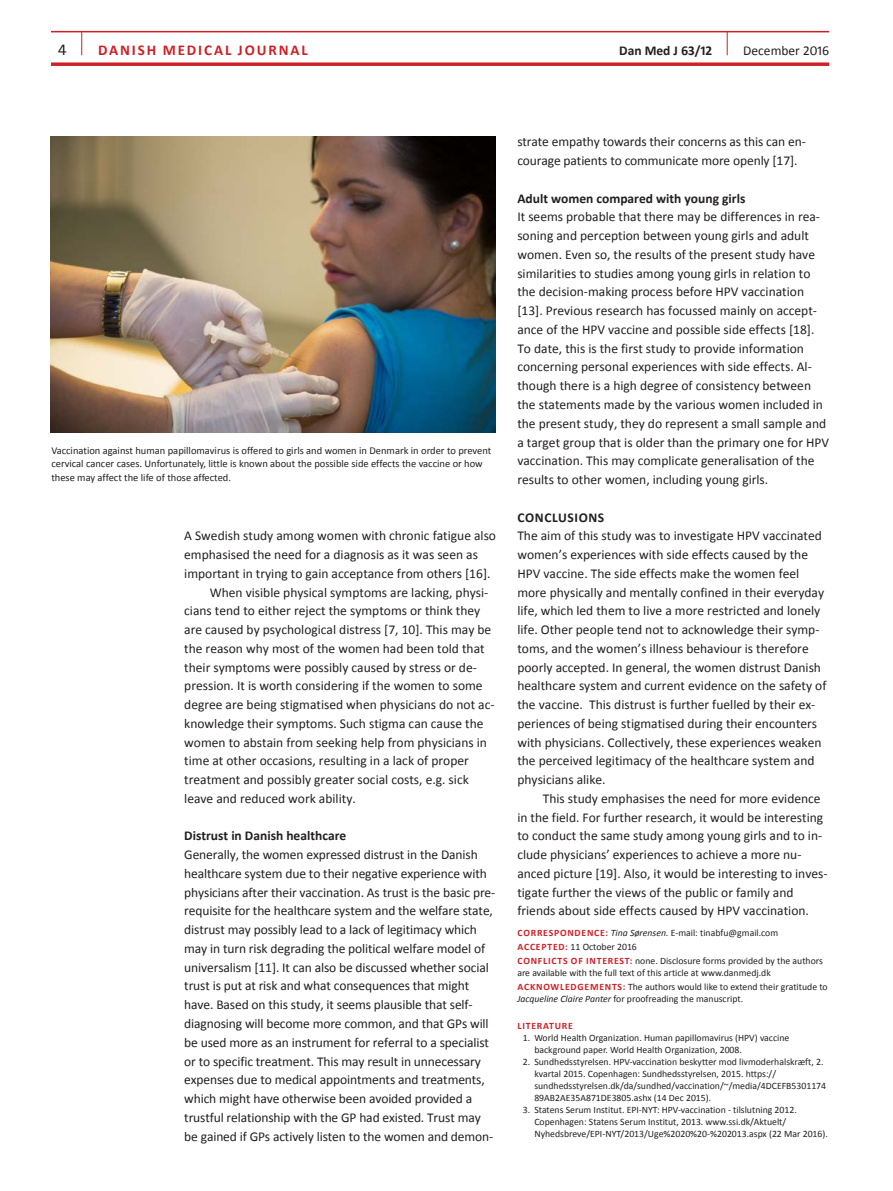
<style>
.page{position:relative;width:893px;height:1191px;background:#fff}
.page>*{position:absolute;margin:0;border:0;box-sizing:border-box;transform-origin:0 0}
.t1{font:16.5px "Calibri";color:#231f20}
.t2{font:700 15px "Calibri";letter-spacing:.125em;color:#cf2026}
.t3{font:13.5px/18.8px "Calibri";color:#231f20}
.t4{font:700 13.5px "Calibri";color:#231f20}
.t5{font:10.5px/13.5px "Calibri";color:#231f20}
.t6{font:9.75px/12px "Calibri";color:#231f20}
.t7{font:700 9.75px "Calibri";letter-spacing:.08em;color:#cf2026}
.s1{font-weight:700;color:#cf2026}
.s2{font-style:italic}
</style>
<div class="page">
<hr style="left:51px;top:31px;width:778px;height:1px;background:#cf2026">
<svg style="left:51px;top:62px;width:778px;height:4px;background:#d53d43"></svg>
<svg style="left:81px;top:32px;width:1px;height:23px"></svg>
<svg style="left:727px;top:32px;width:1px;height:23px"></svg>
<img style="left:51px;top:136px;width:444px;height:297px">
<p class="t1" style="left:58px;top:40px;width:10px">4</p>
<p class="t2" style="left:98px;top:41px;width:191px">danish mEdical JOURNAL</p>
<p class="t4" style="left:619px;top:42px;width:95px">Dan Med J 63/12</p>
<p class="t3" style="left:743px;top:41px;width:87px">December 2016</p>
<p class="t5" style="left:51px;top:443px;width:441px">Vaccination against human papillomavirus is offered to girls and women in Denmark in order to prevent cervical cancer cases. Unfortunately, little is known about the possible side effects the vaccine or how these may affect the life of those affected.</p>
<p class="t3" style="left:184px;top:526px;width:313px">A Swedish study among women with chronic fatigue also</p>
<p class="t3" style="left:184px;top:544px;width:295px">emphasised the need for a diagnosis as it was seen as</p>
<p class="t3" style="left:184px;top:563px;width:308px">important in trying to gain acceptance from others [16].</p>
<p class="t3" style="left:210px;top:582px;width:280px">When visible physical symptoms are lacking, physi-</p>
<p class="t3" style="left:184px;top:601px;width:298px">cians tend to either reject the symptoms or think they</p>
<p class="t3" style="left:184px;top:619px;width:309px">are caused by psychological distress [7, 10]. This may be</p>
<p class="t3" style="left:184px;top:638px;width:302px">the reason why most of the women had been told that</p>
<p class="t3" style="left:184px;top:657px;width:294px">their symptoms were possibly caused by stress or de-</p>
<p class="t3" style="left:184px;top:676px;width:300px">pression. It is worth considering if the women to some</p>
<p class="t3" style="left:184px;top:694px;width:312px">degree are being stigmatised when physicians do not ac-</p>
<p class="t3" style="left:184px;top:713px;width:301px">knowledge their symptoms. Such stigma can cause the</p>
<p class="t3" style="left:184px;top:732px;width:304px">women to abstain from seeking help from physicians in</p>
<p class="t3" style="left:184px;top:751px;width:286px">time at other occasions, resulting in a lack of proper</p>
<p class="t3" style="left:184px;top:769px;width:286px">treatment and possibly greater social costs, e.g. sick</p>
<p class="t3" style="left:184px;top:788px;width:173px">leave and reduced work ability.</p>
<p class="t4" style="left:184px;top:827px;width:163px">Distrust in Danish healthcare</p>
<p class="t3" style="left:184px;top:844px;width:313px">Generally, the women expressed distrust in the Danish healthcare system due to their negative experience with physicians after their vaccination. As trust is the basic pre&shy;requisite for the healthcare system and the welfare state, distrust may possibly lead to a lack of legitimacy which may in turn risk degrading the political welfare model of universalism [11]. It can also be discussed whether social trust is put at risk and what consequences that might have. Based on this study, it seems plausible that self&shy;diagnosing will become more common, and that GPs will be used more as an instrument for referral to a specialist or to specific treatment. This may result in unnecessary expenses due to medical appointments and treatments, which might have otherwise been avoided provided a trustful relationship with the GP had existed. Trust may be gained if GPs actively listen to the women and demon-</p>
<p class="t3" style="left:517px;top:132px;width:290px">strate empathy towards their concerns as this can en&shy;courage patients to communicate more openly [17].</p>
<p class="t4" style="left:517px;top:190px;width:230px">Adult women compared with young girls</p>
<p class="t3" style="left:517px;top:207px;width:313px">It seems probable that there may be differences in rea&shy;soning and perception between young girls and adult women. Even so, the results of the present study have similarities to studies among young girls in relation to the decision-making process before HPV vaccination [13]. Previous research has focussed mainly on accept&shy;ance of the HPV vaccine and possible side effects [18].<br>To date, this is the first study to provide information concerning personal experiences with side effects. Al&shy;though there is a high degree of consistency between the statements made by the various women included in the present study, they do represent a small sample and a target group that is older than the primary one for HPV vaccination. This may complicate generalisation of the results to other women, including young girls.</p>
<p class="t4" style="left:518px;top:508px;width:79px">CONCLUSIONS</p>
<p class="t3" style="left:517px;top:526px;width:311px">The aim of this study was to investigate HPV vaccinated women’s experiences with side effects caused by the HPV vaccine. The side effects make the women feel more physically and mentally confined in their everyday life, which led them to live a more restricted and lonely life. Other people tend not to acknowledge their symp&shy;toms, and the women’s illness behaviour is therefore poorly accepted. In general, the women distrust Danish healthcare system and current evidence on the safety of the vaccine. This distrust is further fuelled by their ex&shy;periences of being stigmatised during their encounters with physicians. Collectively, these experiences weaken the perceived legitimacy of the healthcare system and physicians alike.</p>
<p class="t3" style="left:517px;top:788px;width:312px;text-indent:26px">This study emphasises the need for more evidence in the field. For further research, it would be interesting to conduct the same study among young girls and to in&shy;clude physicians’ experiences to achieve a more nu&shy;anced picture [19]. Also, it would be interesting to inves&shy;tigate further the views of the public or family and friends about side effects caused by HPV vaccination.</p>
<p class="t6" style="left:518px;top:925px;width:262px;line-height:14.1px"><span class="s1">CORRESPOND ENC E:</span> <span class="s2">Tina Sørensen.</span> E-mail: tinabfu@gmail.com<br><span class="s1">ACC</span></p>
<p class="t6" style="left:518px;top:939px;width:307px;line-height:14.1px;text-indent:18px"><span class="s1">EPTED :</span> 11 October 2016<br><span class="s1">CON FLICTS OF IN TEREST:</span> none. Disclosure forms provided by the authors</p>
<p class="t6" style="left:517px;top:965px;width:312px;line-height:14.1px">are available with the full text of this article at www.danmedj.dk<br><span class="s1">AC KN OWLEDG EM EN TS:</span> The authors would like to extend their gratitude to</p>
<p class="t6" style="left:517px;top:992px;width:227px"><span class="s2">Jacqueline Claire Panter</span> for proofreading the manuscript.</p>
<p class="t7" style="left:518px;top:1020px;width:57px">LITERATURE</p>
<p class="t6" style="left:534px;top:1031px;width:256px;text-indent:-12px">1. World Health Organization. Human papillomavirus (HPV) vaccine background paper. World Health Organization, 2008.</p>
<p class="t6" style="left:534px;top:1055px;width:293px;text-indent:-12px">2. Sundhedsstyrelsen. HPV-vaccination beskytter mod livmoderhalskræft, 2. kvartal 2015. Copenhagen: Sundhedsstyrelsen, 2015. https:// sundhedsstyrelsen.dk/da/sundhed/vaccination/~/media/4DCEFB5301174<br>89AB2AE35A871DE3805.ashx (14 Dec 2015).</p>
<p class="t6" style="left:534px;top:1103px;width:295px;text-indent:-12px">3. Statens Serum Institut. EPI-NYT: HPV-vaccination - tilslutning 2012.<br>Copenhagen: Statens Serum Institut, 2013. www.ssi.dk/Aktuelt/<br>Nyhedsbreve/EPI-NYT/2013/Uge%2020%20-%202013.aspx (22 Mar 2016).</p>
</div>
